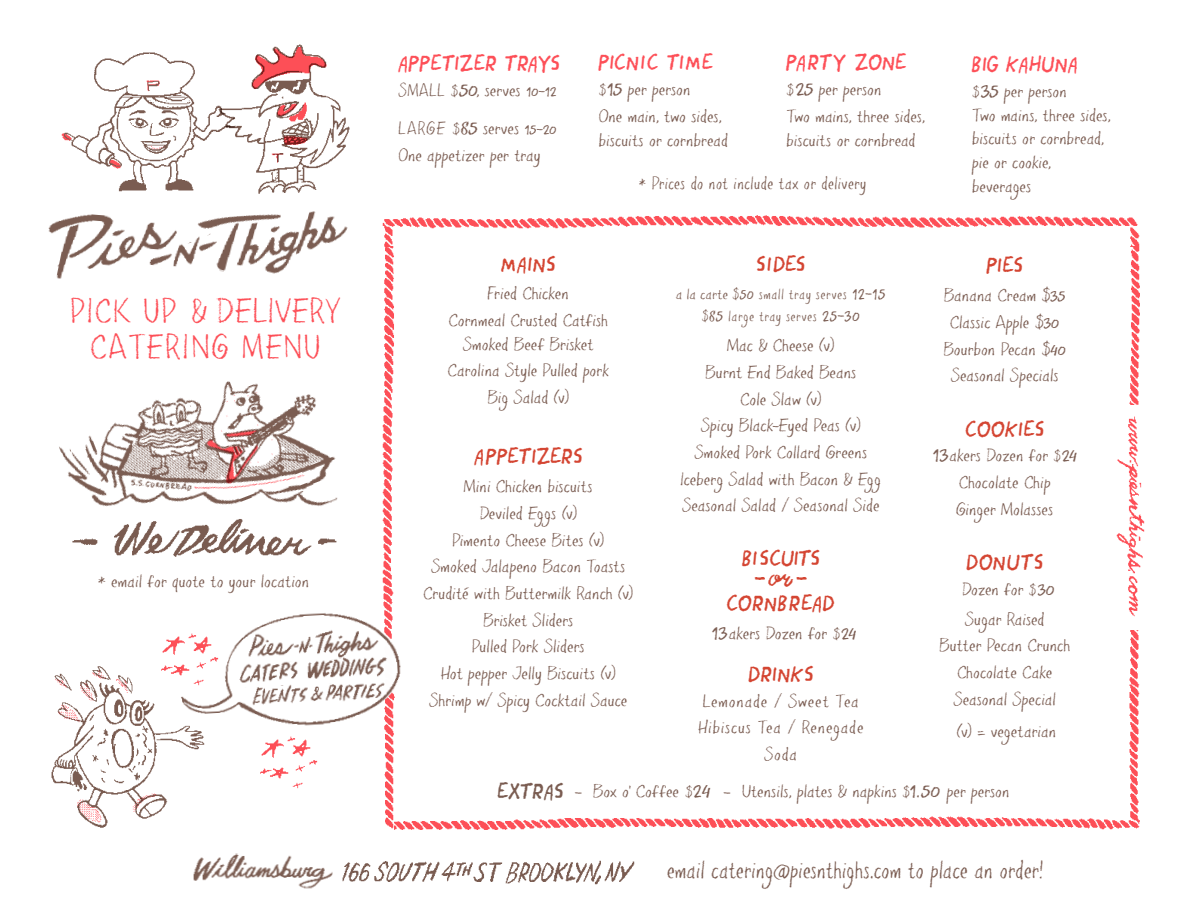
<style>
.page{position:relative;width:1188px;height:918px;background:#fff}
.page>*{position:absolute;margin:0;border:0;box-sizing:border-box;transform-origin:0 0}
.t1{font:33px/35.5px "Pencil Pete";letter-spacing:.02em;color:#fd4f57;text-align:center}
.t2{font:24px "Pencil Pete";color:#7a5c51;scale:.95 1}
.t3{font:20.25px/20.7px "Keith Font";color:#d44532;text-align:center}
.t4{font:20.25px "Keith Font";color:#fd4f57}
.t5{font:17.25px/26.7px "Pencil Pete";letter-spacing:-.03em;color:#7a5c51;text-align:center;scale:1.1 1}
.t6{font:17.25px/26.7px "Pencil Pete";letter-spacing:-.03em;color:#7a5c51}
.t7{font:14.25px/22.2px "Pencil Pete";color:#7a5c51;text-align:center;scale:1.1 1}
.s1{font-size:14.25px}
.s2{font-size:23.25px}
.s3{font-size:18px}
.s4{font-size:19.5px}
.s5{font-size:21px}
.s6{font-family:"Keith Font";font-size:20.25px}
.s7{font-size:20.25px}
</style>
<div class="page">
<img style="left:59px;top:422px;width:57px;height:85px">
<img style="left:116px;top:387px;width:222px;height:119px">
<img style="left:64px;top:52px;width:148px;height:140px">
<svg style="left:211px;top:106px;width:6px;height:27px"></svg>
<img style="left:217px;top:44px;width:133px;height:150px">
<img style="left:51px;top:666px;width:147px;height:162px">
<img style="left:83px;top:763px;width:81px;height:60px">
<img style="left:198px;top:737px;width:7px;height:12px">
<img style="left:158px;top:639px;width:14px;height:53px">
<img style="left:382px;top:215px;width:758px;height:615px">
<div style="left:1113px;top:405px;width:38px;height:225px;background:#fff"></div>
<img style="left:1117px;top:416px;width:28px;height:201px">
<img style="left:505px;top:860px;width:130px;height:25px">
<img style="left:342px;top:861px;width:161px;height:21px">
<img style="left:193px;top:853px;width:139px;height:36px">
<img style="left:233px;top:211px;width:115px;height:32px">
<img style="left:48px;top:214px;width:185px;height:65px">
<img style="left:114px;top:519px;width:198px;height:38px">
<img style="left:72px;top:538px;width:26px;height:7px">
<img style="left:318px;top:538px;width:19px;height:7px">
<img style="left:260px;top:737px;width:58px;height:52px">
<svg style="left:70px;top:243px;width:256px;height:144px"></svg>
<img style="left:172px;top:602px;width:239px;height:135px">
<img style="left:235px;top:655px;width:158px;height:33px">
<img style="left:244px;top:625px;width:138px;height:39px">
<img style="left:251px;top:679px;width:135px;height:31px">
<h1 class="t1" style="left:70px;top:292px;width:272px">PICK UP &amp; DELIVERY<br>CATERING MENU</h1>
<p class="t5" style="left:97px;top:567px;width:196px">* email for quote to your location</p>
<p class="t4" style="left:398px;top:50px;width:165px">APPETIZER TRAYS</p>
<p class="t6" style="left:398px;top:77px;width:163px">SMALL <span class="s1">$</span><span class="s2">50</span>, serves 10-12</p>
<p class="t6" style="left:398px;top:115px;width:162px">LARGE <span class="s1">$</span><span class="s2">85</span> serves 15-20<br>One appetizer per tray</p>
<p class="t4" style="left:598px;top:49px;width:118px">PICNIC TIME</p>
<p class="t5" style="left:598px;top:75px;width:116px;text-align:left"><span class="s1">$</span><span class="s2">15</span> per person<br>One main, two sides,</p>
<p class="t5" style="left:598px;top:126px;width:121px">biscuits or cornbread</p>
<p class="t4" style="left:786px;top:49px;width:124px">PARTY ZONE</p>
<p class="t5" style="left:786px;top:75px;width:130px;text-align:left"><span class="s1">$</span><span class="s2">25</span> per person<br>Two mains, three sides,</p>
<p class="t5" style="left:786px;top:126px;width:121px">biscuits or cornbread</p>
<p class="t6" style="left:638px;top:169px;width:232px">* Prices do not include tax or delivery</p>
<p class="t4" style="left:972px;top:51px;width:109px">BIG KAHUNA</p>
<p class="t5" style="left:972px;top:79px;width:130px;line-height:23.7px;text-align:left"><span class="s1">$</span><span class="s2">35</span> per person<br>Two mains, three sides, biscuits or cornbread, pie or cookie, beverages</p>
<p class="t3" style="left:501px;top:253px;width:58px">MAINS</p>
<p class="t5" style="left:448px;top:280px;width:149px">Fried Chicken<br>Cornmeal Crusted Catfish</p>
<p class="t5" style="left:447px;top:330px;width:151px">Smoked Beef Brisket<br>Carolina Style Pulled pork<br>Big Salad (v)</p>
<p class="t3" style="left:474px;top:446px;width:111px">APPETIZERS</p>
<p class="t5" style="left:423px;top:473px;width:195px">Mini Chicken biscuits<br>Deviled Eggs (v)<br>Pimento Cheese Bites (v)<br>Smoked Jalapeno Bacon Toasts<br>Crudité with Buttermilk Ranch (v)<br>Brisket Sliders<br>Pulled Pork Sliders<br>Hot pepper Jelly Biscuits (v)<br>Shrimp w/ Spicy Cocktail Sauce</p>
<p class="t3" style="left:756px;top:253px;width:52px">SIDES</p>
<p class="t7" style="left:676px;top:283px;width:195px">a la carte $<span class="s3">50</span> small tray serves <span class="s4">12-15 </span>$<span class="s4">85</span> large tray serves <span class="s4">25-30</span></p>
<p class="t5" style="left:680px;top:332px;width:185px">Mac &amp; Cheese (v)<br>Burnt End Baked Beans<br>Cole Slaw (v)<br>Spicy Black-Eyed Peas (v)<br>Smoked Pork Collard Greens<br>Iceberg Salad with Bacon &amp; Egg<br>Seasonal Salad / Seasonal Side</p>
<p class="t3" style="left:742px;top:548px;width:81px">BI SCUITS -{-</p>
<p class="t3" style="left:726px;top:592px;width:112px">CORNBREAD</p>
<p class="t5" style="left:711px;top:619px;width:137px"><span class="s2">13</span>akers Dozen for <span class="s1">$</span><span class="s5">24</span></p>
<p class="t3" style="left:748px;top:663px;width:68px">DRINKS</p>
<p class="t5" style="left:697px;top:687px;width:154px">Lemonade / Sweet Tea<br>Hibiscus Tea / Renegade<br>Soda</p>
<p class="t3" style="left:986px;top:255px;width:40px">PIES</p>
<p class="t5" style="left:943px;top:282px;width:116px">Banana Cream $<span class="s4">35<br></span>Classic Apple $<span class="s4">30<br></span>Bourbon Pecan $<span class="s4">40<br></span>Seasonal Specials</p>
<p class="t3" style="left:965px;top:418px;width:82px">COOKIES</p>
<p class="t5" style="left:931px;top:442px;width:137px"><span class="s2">13</span>akers Dozen for <span class="s1">$</span><span class="s5">24<br></span>Chocolate Chip<br>Ginger Molasses</p>
<p class="t3" style="left:966px;top:551px;width:80px">DONUTS</p>
<p class="t5" style="left:961px;top:574px;width:89px;line-height:29.7px;text-align:left">Dozen for <span class="s1">$</span><span class="s5">30<br></span>Sugar Raised</p>
<p class="t5" style="left:939px;top:632px;width:123px">Butter Pecan Crunch<br>Chocolate Cake<br>Seasonal Special</p>
<p class="t5" style="left:956px;top:717px;width:95px">(v) = vegetarian</p>
<p class="t5" style="left:497px;top:777px;width:469px"><span class="s6">EXTRAS</span> – Box o’ Coffee <span class="s1">$</span><span class="s2">24</span> – Utensils, plates &amp; napkins <span class="s1">$</span><span class="s2">1</span><span class="s7">.</span><span class="s2">50</span> per person</p>
<h2 class="t2" style="left:666px;top:850px;width:401px">email catering@piesnthighs.com to place an order!</h2>
</div>
